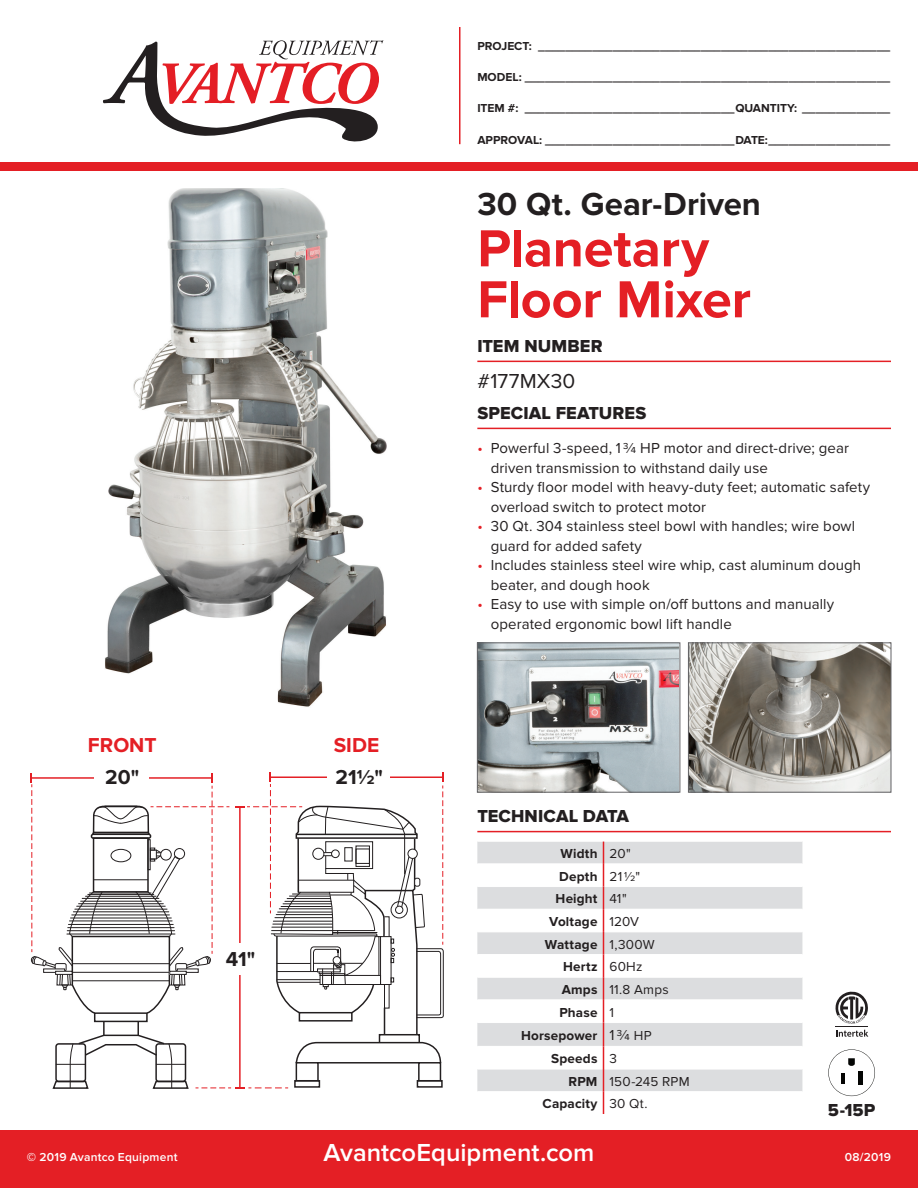
<style>
.page{position:relative;width:918px;height:1188px;background:#fff}
.page>*{position:absolute;margin:0;border:0;box-sizing:border-box;transform-origin:0 0}
.t1{font:700 54px/51px "Proxima Nova";letter-spacing:-.005em;color:#e41f25}
.t2{font:700 33px "Proxima Nova";color:#231f20}
.t3{font:600 25.5px "Proxima Nova";color:#fff}
.t4{font:21px "Proxima Nova";letter-spacing:.01em;color:#231f20}
.t5{font:700 20.85px "Proxima Nova";color:#231f20}
.t6{font:700 20.85px "Proxima Nova";color:#e41f25}
.t7{font:18px "Proxima Nova Extrabld";letter-spacing:.005em;color:#231f20}
.t8{font:15px/19.5px "Proxima Nova";letter-spacing:.01em;color:#231f20}
.t9{font:700 13.5px "Proxima Nova";letter-spacing:.015em;color:#231f20}
.t10{font:13.5px "Proxima Nova";letter-spacing:.02em;color:#231f20}
.t11{font:700 12px "Proxima Nova";color:#231f20}
.t12{font:600 12px "Proxima Nova";letter-spacing:.02em;color:#fff}
.s1{color:#e41f25}
.s2{font-weight:400}
.s3{font-weight:700}
.s4{font-weight:400;font-size:15px}
.s5{font-weight:900}
</style>
<div class="page">
<svg style="left:836px;top:1030px;width:32px;height:7px"></svg>
<svg style="left:835px;top:991px;width:33px;height:33px"></svg>
<hr style="left:836px;top:1026px;width:32px;height:1px;background:#231f20">
<div style="left:0;top:1131px;width:918px;height:57px;background:#e41f25"></div>
<div style="left:0;top:162px;width:918px;height:8px;background:#e41f25"></div>
<hr style="left:459px;top:27px;width:1px;height:117px;background:#e41f25">
<svg style="left:103px;top:40px;width:280px;height:102px"></svg>
<img style="left:105px;top:189px;width:282px;height:518px">
<hr style="left:477px;top:831px;width:414px;height:1px;background:#e41f25">
<hr style="left:477px;top:428px;width:414px;height:1px;background:#e41f25">
<hr style="left:477px;top:361px;width:414px;height:1px;background:#e41f25">
<svg style="left:828px;top:1049px;width:47px;height:47px"></svg>
<div style="left:858px;top:1071px;width:5px;height:14px;background:#040503"></div>
<hr style="left:841px;top:1073px;width:4px;height:11px;background:#040503">
<div style="left:94px;top:1012px;width:54px;height:10px;border:1px solid #231f20"></div>
<svg style="left:52px;top:1021px;width:137px;height:68px"></svg>
<div style="left:294px;top:1080px;width:26px;height:8px;border:1px solid #231f20"></div>
<div style="left:417px;top:1080px;width:26px;height:8px;border:1px solid #231f20"></div>
<div style="left:296px;top:1062px;width:23px;height:19px;border:1px solid #231f20"></div>
<div style="left:418px;top:1062px;width:23px;height:19px;border:1px solid #231f20"></div>
<hr style="left:239px;top:807px;width:2px;height:281px;background:#e41f25">
<svg style="left:30px;top:773px;width:199px;height:242px"></svg>
<svg style="left:196px;top:1087px;width:92px;height:2px"></svg>
<svg style="left:235px;top:772px;width:209px;height:292px"></svg>
<div style="left:227px;top:943px;width:20px;height:31px;background:#fff"></div>
<div style="left:327px;top:761px;width:63px;height:27px;background:#fff"></div>
<div style="left:94px;top:759px;width:55px;height:27px;background:#fff"></div>
<img style="left:479px;top:645px;width:199px;height:145px">
<div style="left:477px;top:643px;width:203px;height:149px;border:1px solid #636366"></div>
<img style="left:690px;top:645px;width:199px;height:145px">
<div style="left:688px;top:643px;width:203px;height:149px;border:1px solid #636366"></div>
<div style="left:477px;top:842px;width:325px;height:22px;background:#dcdddf"></div>
<svg style="left:477px;top:865px;width:325px;height:249px"></svg>
<hr style="left:477px;top:886px;width:126px;height:1px;background:#fff">
<hr style="left:604px;top:886px;width:198px;height:1px;background:#fff">
<hr style="left:477px;top:909px;width:126px;height:1px;background:#fff">
<hr style="left:604px;top:909px;width:198px;height:1px;background:#fff">
<hr style="left:477px;top:931px;width:126px;height:1px;background:#fff">
<hr style="left:604px;top:931px;width:198px;height:1px;background:#fff">
<hr style="left:477px;top:954px;width:126px;height:1px;background:#fff">
<hr style="left:604px;top:954px;width:198px;height:1px;background:#fff">
<hr style="left:477px;top:977px;width:126px;height:1px;background:#fff">
<hr style="left:604px;top:977px;width:198px;height:1px;background:#fff">
<hr style="left:477px;top:999px;width:126px;height:1px;background:#fff">
<hr style="left:604px;top:999px;width:198px;height:1px;background:#fff">
<hr style="left:477px;top:1022px;width:126px;height:1px;background:#fff">
<hr style="left:604px;top:1022px;width:198px;height:1px;background:#fff">
<hr style="left:477px;top:1046px;width:126px;height:1px;background:#fff">
<hr style="left:604px;top:1046px;width:198px;height:1px;background:#fff">
<hr style="left:477px;top:1069px;width:126px;height:1px;background:#fff">
<hr style="left:604px;top:1069px;width:198px;height:1px;background:#fff">
<hr style="left:477px;top:1091px;width:126px;height:1px;background:#fff">
<hr style="left:604px;top:1091px;width:198px;height:1px;background:#fff">
<svg style="left:603px;top:842px;width:1px;height:272px"></svg>
<p class="t11" style="left:477px;top:39px;width:414px">PROJECT: ____________________________________________________</p>
<p class="t11" style="left:477px;top:70px;width:414px">MODEL: ______________________________________________________</p>
<p class="t11" style="left:477px;top:101px;width:414px">ITEM #: _______________________________QUANTITY: _____________</p>
<p class="t11" style="left:477px;top:133px;width:414px">APPROVAL: ____________________________DATE:__________________</p>
<h2 class="t2" style="left:477px;top:185px;width:285px">30 Qt. Gear-Driven</h2>
<h1 class="t1" style="left:477px;top:224px;width:275px">Planetary<br>Floor Mixer</h1>
<p class="t7" style="left:477px;top:335px;width:127px">ITEM NUMBER</p>
<h3 class="t4" style="left:477px;top:369px;width:100px">#177MX30</h3>
<p class="t7" style="left:477px;top:402px;width:171px">SPECIAL FEATURES</p>
<h3 class="t6" style="left:88px;top:733px;width:70px">FRONT</h3>
<h3 class="t6" style="left:334px;top:733px;width:47px">SIDE</h3>
<h3 class="t5" style="left:105px;top:765px;width:36px">20"</h3>
<h3 class="t5" style="left:336px;top:765px;width:49px">211⁄2"</h3>
<h3 class="t5" style="left:226px;top:947px;width:31px">41"</h3>
<p class="t8" style="left:491px;top:439px;width:360px;text-indent:-14px"><span class="s1">•</span> Powerful 3-speed, 13/4 HP motor and direct-drive; gear driven transmission to withstand daily use</p>
<p class="t8" style="left:491px;top:478px;width:381px;text-indent:-14px"><span class="s1">•</span> Sturdy floor model with heavy-duty feet; automatic safety overload switch to protect motor</p>
<p class="t8" style="left:491px;top:517px;width:366px;text-indent:-14px"><span class="s1">•</span> 30 Qt. 304 stainless steel bowl with handles; wire bowl guard for added safety</p>
<p class="t8" style="left:491px;top:556px;width:372px;text-indent:-14px"><span class="s1">•</span> Includes stainless steel wire whip, cast aluminum dough beater, and dough hook</p>
<p class="t8" style="left:491px;top:595px;width:345px;text-indent:-13px"><span class="s1">•</span> Easy to use with simple on/off buttons and manually operated ergonomic bowl lift handle</p>
<p class="t7" style="left:477px;top:806px;width:153px">TECHNICAL DATA</p>
<p class="t9" style="left:560px;top:846px;width:72px">Width <span class="s2">20"</span></p>
<p class="t10" style="left:559px;top:868px;width:82px"><span class="s3">Depth</span> 211/2"</p>
<p class="t9" style="left:556px;top:891px;width:73px">Height <span class="s2">41"</span></p>
<p class="t9" style="left:549px;top:914px;width:92px">Voltage <span class="s2">120V</span></p>
<p class="t9" style="left:545px;top:936px;width:111px">Wattage <span class="s2">1,300W</span></p>
<p class="t9" style="left:563px;top:959px;width:81px">Hertz <span class="s2">60Hz</span></p>
<p class="t10" style="left:562px;top:982px;width:108px"><span class="s3">Amps</span> 11.8 Amps</p>
<p class="t9" style="left:559px;top:1004px;width:56px">Phase <span class="s2">1</span></p>
<p class="t9" style="left:521px;top:1028px;width:132px">Horsepower <span class="s4">13/4</span> <span class="s2">HP</span></p>
<p class="t9" style="left:551px;top:1051px;width:67px">Speeds <span class="s2">3</span></p>
<p class="t10" style="left:568px;top:1073px;width:123px"><span class="s3">RPM</span> 150-245 RPM</p>
<p class="t9" style="left:542px;top:1096px;width:107px">Capacity <span class="s2">30 Qt.</span></p>
<p class="t7" style="left:828px;top:1100px;width:49px">5-15P</p>
<h3 class="t3" style="left:324px;top:1138px;width:272px">AvantcoEquipment.com</h3>
<p class="t12" style="left:27px;top:1150px;width:152px"><span class="s5">©</span> 2019 Avantco Equipment</p>
<p class="t12" style="left:845px;top:1150px;width:48px">08/2019</p>
</div>
